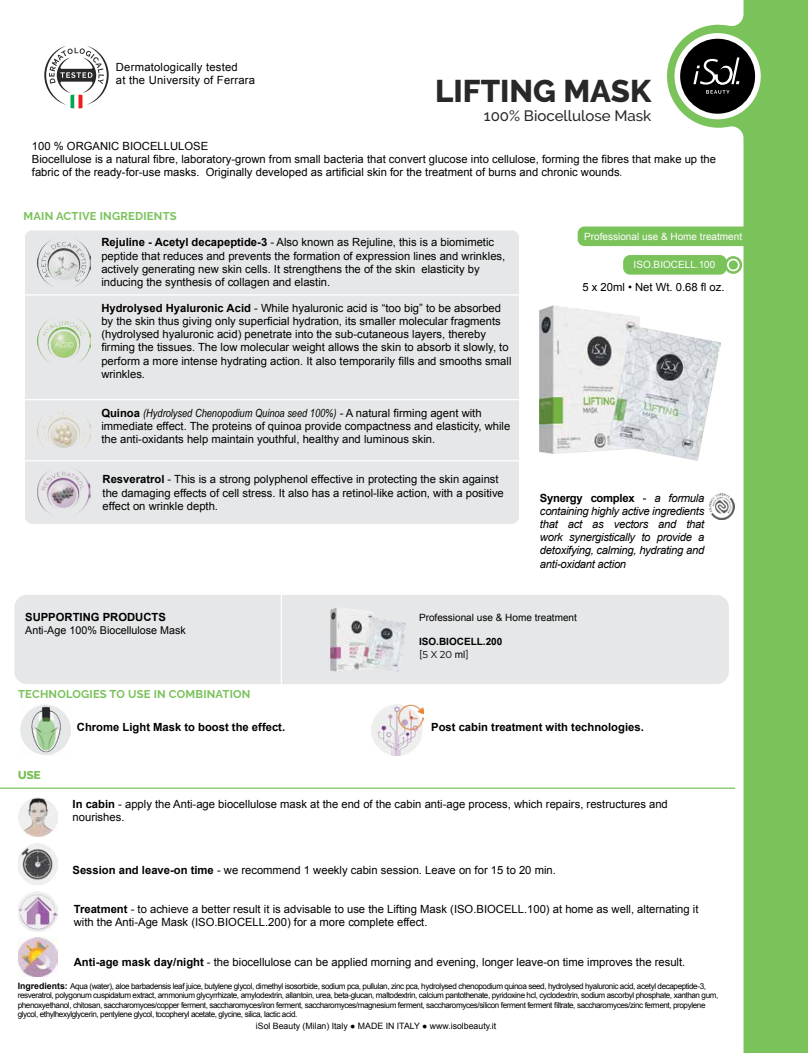
<style>
.page{position:relative;width:808px;height:1053px;background:#fff}
.page>*{position:absolute;margin:0;border:0;box-sizing:border-box;transform-origin:0 0}
.t1{font:800 31.25px "Raleway";color:#292829}
.t2{font:500 15px "Raleway";color:#292829}
.t3{font:11.25px/13.1px "Arial";color:#000}
.t4{font:italic 11.25px/13.1px "Arial";letter-spacing:-.025em;color:#000;text-align:justify}
.t5{font:700 11.25px "Arial";color:#000}
.t6{font:italic 11.25px "Arial Narrow";color:#000}
.t7{font:700 11.25px "Raleway";letter-spacing:.02em;color:#7ac25a}
.t8{font:11.25px/13.1px "Arial";letter-spacing:.02em;color:#000}
.t9{font:10.75px "Arial";color:#000}
.t10{font:10px "Arial";color:#fff}
.t11{font:10px "Arial";color:#000}
.t12{font:700 10px "Arial";color:#000}
.t13{font:10px "Montserrat";color:#000}
.t14{font:8.75px "Arial";color:#000}
.t15{font:8.12px/9.4px "Arial";letter-spacing:-.05em;color:#000}
.s1{font-family:"Raleway";font-weight:500;font-size:10.62px}
.s2{font-weight:700}
.s3{font-family:"Arial";font-weight:700;font-style:normal}
.s4{font-family:"Arial";font-style:normal}
.s5{font-weight:700;font-style:normal}
.s6{font-family:"Arial"}
.s7{font-weight:700;font-size:8.75px}
</style>
<div class="page">
<svg style="left:665px;top:0;width:143px;height:1052px;fill:#7ac25a"></svg>
<svg style="left:674px;top:33px;width:87px;height:86px"></svg>
<div style="left:680px;top:39px;width:75px;height:75px;background:#000;border-radius:50%"></div>
<svg style="left:693px;top:57px;width:46px;height:37px"></svg>
<svg style="left:44px;top:46px;width:65px;height:62px"></svg>
<div style="left:14px;top:595px;width:715px;height:89px;background:#e6e7e8;border-radius:13px"></div>
<div style="left:25px;top:230px;width:494px;height:294px;background:#e6e7e8"></div>
<img style="left:540px;top:305px;width:180px;height:155px">
<img style="left:36px;top:467px;width:55px;height:49px">
<img style="left:37px;top:407px;width:53px;height:48px">
<img style="left:37px;top:316px;width:53px;height:48px">
<img style="left:37px;top:239px;width:53px;height:47px">
<img style="left:18px;top:797px;width:39px;height:39px">
<img style="left:709px;top:493px;width:25px;height:26px">
<img style="left:20px;top:725px;width:51px;height:11px">
<img style="left:331px;top:608px;width:75px;height:64px">
<img style="left:372px;top:704px;width:51px;height:51px">
<hr style="left:281px;top:594px;width:1px;height:95px;background:#fff">
<hr style="left:1px;top:787px;width:734px;height:1px;background:#7ac25a">
<hr style="left:5px;top:460px;width:520px;height:1px;background:#fff">
<hr style="left:5px;top:399px;width:520px;height:1px;background:#fff">
<hr style="left:5px;top:294px;width:520px;height:1px;background:#fff">
<img style="left:18px;top:843px;width:39px;height:40px">
<img style="left:18px;top:891px;width:39px;height:40px">
<img style="left:18px;top:937px;width:39px;height:39px">
<div style="left:578px;top:226px;width:176px;height:20px;background:#7ac25a;border-radius:7px"></div>
<svg style="left:724px;top:256px;width:18px;height:18px"></svg>
<div style="left:729px;top:260px;width:9px;height:9px;background:#7ac25a;border-radius:50%"></div>
<div style="left:623px;top:255px;width:104px;height:19px;background:#7ac25a;border-radius:7px"></div>
<img style="left:21px;top:704px;width:49px;height:51px">
<p class="t8" style="left:116px;top:60px;width:141px">Dermatologically tested<br>at the University of Ferrara</p>
<h1 class="t1" style="left:435px;top:73px;width:217px">LIFTING MASK</h1>
<h2 class="t2" style="left:484px;top:107px;width:169px">100% Biocellulose Mask</h2>
<p class="t3" style="left:32px;top:140px;width:686px">100 % ORGANIC BIOCELLULOSE<br>Biocellulose is a natural fibre, laboratory-grown from small bacteria that convert glucose into cellulose, forming the fibres that make up the fabric of the ready-for-use masks. Originally developed as artificial skin for the treatment of burns and chronic wounds<span class="s1">.</span></p>
<p class="t7" style="left:24px;top:210px;width:155px">MAIN ACTIVE INGREDIENTS</p>
<p class="t3" style="left:101px;top:236px;width:405px"><span class="s2">Rejuline - Acetyl decapeptide-3</span> - Also known as Rejuline, this is a biomimetic peptide that reduces and prevents the formation of expression lines and wrinkles, actively generating new skin cells. It strengthens the of the skin elasticity by inducing the synthesis of collagen and elastin.</p>
<p class="t3" style="left:101px;top:302px;width:412px"><span class="s2">Hydrolysed Hyaluronic Acid</span> - While hyaluronic acid is “too big” to be absorbed by the skin thus giving only superficial hydration, its smaller molecular fragments (hydrolysed hyaluronic acid) penetrate into the sub-cutaneous layers, thereby firming the tissues. The low molecular weight allows the skin to absorb it slowly, to perform a more intense hydrating action. It also temporarily fills and smooths small wrinkles.</p>
<p class="t6" style="left:101px;top:405px;width:382px"><span class="s3">Quinoa</span> (Hydrolysed Chenopodium Quinoa seed 100%) <span class="s4">- A natural firming agent with</span></p>
<p class="t3" style="left:101px;top:420px;width:410px">immediate effect. The proteins of quinoa provide compactness and elasticity, while the anti-oxidants help maintain youthful, healthy and luminous skin.</p>
<p class="t3" style="left:103px;top:473px;width:403px"><span class="s2">Resveratrol</span> - This is a strong polyphenol effective in protecting the skin against the damaging effects of cell stress. It also has a retinol-like action, with a positive effect on wrinkle depth.</p>
<p class="t10" style="left:584px;top:229px;width:159px">Professional use &amp; Home treatment</p>
<p class="t10" style="left:634px;top:258px;width:83px">ISO.BIOCELL.100</p>
<p class="t3" style="left:582px;top:281px;width:144px">5 x 20ml • Net Wt. 0.68 fl oz.</p>
<p class="t4" style="left:540px;top:491px;width:166px"><span class="s5">Synergy complex</span> - a formula containing highly active ingredients that act as vectors and that work synergistically to provide a detoxifying, calming, hydrating and anti-oxidant action</p>
<p class="t5" style="left:25px;top:610px;width:142px">SUPPORTING PRODUCTS</p>
<p class="t9" style="left:25px;top:623px;width:162px">Anti-Age 100% Biocellulose Mask</p>
<p class="t7" style="left:18px;top:687px;width:234px">TECHNOLOGIES TO USE IN COMBINATION</p>
<p class="t7" style="left:18px;top:769px;width:24px">USE</p>
<p class="t5" style="left:77px;top:719px;width:210px">Chrome Light Mask to boost the effect.</p>
<p class="t11" style="left:419px;top:611px;width:159px">Professional use &amp; Home treatment</p>
<p class="t12" style="left:419px;top:634px;width:85px">ISO.BIOCELL.200</p>
<p class="t13" style="left:419px;top:647px;width:51px">[5 X 20 <span class="s6">ml</span>]</p>
<p class="t5" style="left:431px;top:719px;width:214px">Post cabin treatment with technologies.</p>
<p class="t3" style="left:73px;top:797px;width:597px"><span class="s2">In cabin</span> - apply the Anti-age biocellulose mask at the end of the cabin anti-age process, which repairs, restructures and nourishes.</p>
<p class="t3" style="left:73px;top:863px;width:485px"><span class="s2">Session and leave-on time</span> - we recommend 1 weekly cabin session. Leave on for 15 to 20 min.</p>
<p class="t3" style="left:74px;top:902px;width:626px"><span class="s2">Treatment</span> - to achieve a better result it is advisable to use the Lifting Mask (ISO.BIOCELL.100) at home as well, alternating it with the Anti-Age Mask (ISO.BIOCELL.200) for a more complete effect.</p>
<p class="t3" style="left:74px;top:955px;width:613px"><span class="s2">Anti-age mask day/night</span> - the biocellulose can be applied morning and evening, longer leave-on time improves the result.</p>
<p class="t15" style="left:18px;top:981px;width:702px"><span class="s7">Ingredients:</span> Aqua (water), aloe barbadensis leaf juice, butylene glycol, dimethyl isosorbide, sodium pca, pullulan, zinc pca, hydrolysed chenopodium quinoa seed, hydrolysed hyaluronic acid, acetyl decapeptide-3, resveratrol, polygonum cuspidatum extract, ammonium glycyrrhizate, amylodextrin, allantoin, urea, beta-glucan, maltodextrin, calcium pantothenate, pyridoxine hcl, cyclodextrin, sodium ascorbyl phosphate, xanthan gum, phenoxyethanol, chitosan, saccharomyces/copper ferment, saccharomyces/iron ferment, saccharomyces/magnesium ferment, saccharomyces/silicon ferment ferment filtrate, saccharomyces/zinc ferment, propylene glycol, ethylhexylglycerin, pentylene glycol, tocopheryl acetate, glycine, silica, lactic acid.</p>
<p class="t14" style="left:256px;top:1019px;width:242px">iSol Beauty (Milan) Italy ● MADE IN ITALY ● www.isolbeauty.it</p>
</div>
